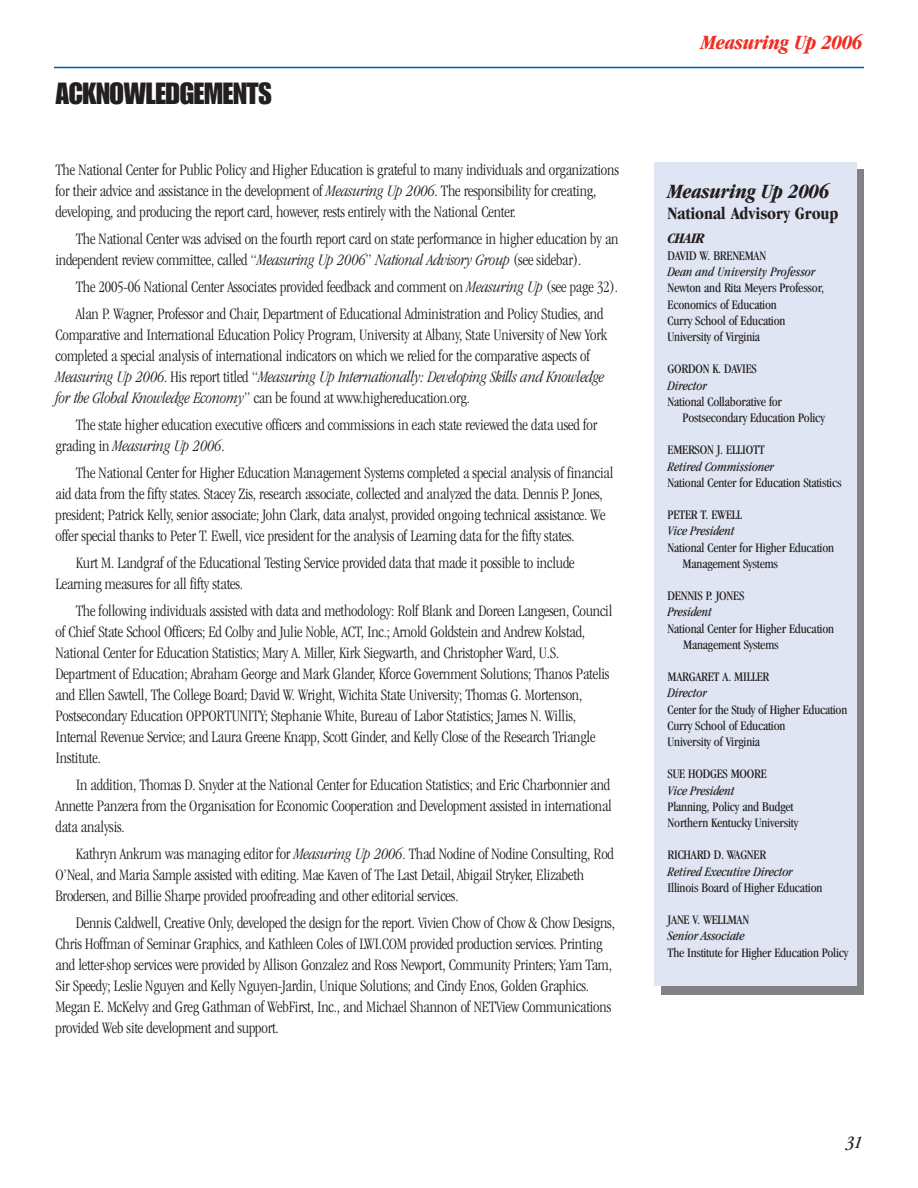
<style>
.page{position:relative;width:918px;height:1188px;background:#fff}
.page>*{position:absolute;margin:0;border:0;box-sizing:border-box;transform-origin:0 0}
.t1{font:30px "Impact";letter-spacing:-.01em;color:#231f20}
.t2{font:italic 700 condensed 21px "Garamond";letter-spacing:-.015em;color:#ee2e22}
.t3{font:italic 700 condensed 21px "Garamond";letter-spacing:-.015em;color:#231f20}
.t4{font:700 condensed 18px "Garamond";letter-spacing:-.005em;color:#231f20}
.t5{font:italic condensed 18px "Garamond";color:#231f20}
.t6{font:300 condensed 16.5px/21px "Garamond";letter-spacing:-.01em;color:#231f20}
.t7{font:italic 700 condensed 15px "Garamond";letter-spacing:-.015em;color:#231f20}
.t8{font:condensed 13.5px/16.2px "Garamond";letter-spacing:-.015em;color:#231f20}
.t9{font:italic condensed 13.5px "Garamond";letter-spacing:-.015em;color:#231f20}
.s1{font-style:italic}
</style>
<div class="page">
<hr style="left:54px;top:67px;width:810px;height:1px;background:#015dab">
<div style="left:662px;top:170px;width:202px;height:825px;background:#808285"></div>
<div style="left:654px;top:162px;width:202px;height:824px;background:#e0e5f3"></div>
<h1 class="t1" style="left:56px;top:82px;width:218px">ACKNOWLEDGEMENTS</h1>
<p class="t6" style="left:55px;top:161px;width:565px">The National Center for Public Policy and Higher Education is grateful to many individuals and organizations for their advice and assistance in the development of <span class="s1">Measuring Up 2006</span>. The responsibility for creating, developing, and producing the report card, however, rests entirely with the National Center.</p>
<p class="t6" style="left:55px;top:230px;width:565px;text-indent:20px">The National Center was advised on the fourth report card on state performance in higher education by an independent review committee, called “<span class="s1">Measuring Up 2006</span>” <span class="s1">National Advisory Group</span> (see sidebar).</p>
<p class="t6" style="left:76px;top:275px;width:544px;line-height:27px">The 2005-06 National Center Associates provided feedback and comment on <span class="s1">Measuring Up</span> (see page 32).<br>Alan P. Wagner, Professor and Chair, Department of Educational Administration and Policy Studies, and</p>
<p class="t6" style="left:56px;top:326px;width:553px">Comparative and International Education Policy Program, University at Albany, State University of New York completed a special analysis of international indicators on which we relied for the comparative aspects of <span class="s1">Measuring Up 2006</span>. His report titled “<span class="s1">Measuring Up Internationally: Developing Skills and Knowledge for the Global Knowledge Economy</span>” can be found at www.highereducation.org.</p>
<p class="t6" style="left:55px;top:415px;width:543px;text-indent:20px">The state higher education executive officers and commissions in each state reviewed the data used for grading in <span class="s1">Measuring Up 2006</span>.</p>
<p class="t6" style="left:56px;top:463px;width:559px;text-indent:20px">The National Center for Higher Education Management Systems completed a special analysis of financial aid data from the fifty states. Stacey Zis, research associate, collected and analyzed the data. Dennis P. Jones, president; Patrick Kelly, senior associate; John Clark, data analyst, provided ongoing technical assistance. We offer special thanks to Peter T. Ewell, vice president for the analysis of Learning data for the fifty states.</p>
<p class="t6" style="left:55px;top:553px;width:521px;text-indent:20px">Kurt M. Landgraf of the Educational Testing Service provided data that made it possible to include<br>Learning measures for all fifty states.</p>
<p class="t6" style="left:55px;top:601px;width:558px;text-indent:20px">The following individuals assisted with data and methodology: Rolf Blank and Doreen Langesen, Council of Chief State School Officers; Ed Colby and Julie Noble, ACT, Inc.; Arnold Goldstein and Andrew Kolstad, National Center for Education Statistics; Mary A. Miller, Kirk Siegwarth, and Christopher Ward, U.S.<br>Department of Education; Abraham George and Mark Glander, Kforce Government Solutions; Thanos Patelis and Ellen Sawtell, The College Board; David W. Wright, Wichita State University; Thomas G. Mortenson, Postsecondary Education OPPORTUNITY; Stephanie White, Bureau of Labor Statistics; James N. Willis, Internal Revenue Service; and Laura Greene Knapp, Scott Ginder, and Kelly Close of the Research Triangle Institute.</p>
<p class="t6" style="left:55px;top:775px;width:558px;text-align:justify;text-indent:20px">In addition, Thomas D. Snyder at the National Center for Education Statistics; and Eric Charbonnier and Annette Panzera from the Organisation for Economic Cooperation and Development assisted in international data analysis.</p>
<p class="t6" style="left:55px;top:844px;width:560px;text-indent:20px">Kathryn Ankrum was managing editor for <span class="s1">Measuring Up 2006</span>. Thad Nodine of Nodine Consulting, Rod<br>O’Neal, and Maria Sample assisted with editing. Mae Kaven of The Last Detail, Abigail Stryker, Elizabeth<br>Brodersen, and Billie Sharpe provided proofreading and other editorial services.</p>
<p class="t6" style="left:55px;top:913px;width:561px;text-indent:20px">Dennis Caldwell, Creative Only, developed the design for the report. Vivien Chow of Chow &amp; Chow Designs, Chris Hoffman of Seminar Graphics, and Kathleen Coles of LWI.COM provided production services. Printing and letter-shop services were provided by Allison Gonzalez and Ross Newport, Community Printers; Yam Tam, Sir Speedy; Leslie Nguyen and Kelly Nguyen-Jardin, Unique Solutions; and Cindy Enos, Golden Graphics.<br>Megan E. McKelvy and Greg Gathman of WebFirst, Inc., and Michael Shannon of NETView Communications provided Web site development and support.</p>
<p class="t2" style="left:701px;top:35px;width:163px">Measuring Up 2006</p>
<p class="t3" style="left:668px;top:183px;width:163px">Measuring Up 2006</p>
<p class="t4" style="left:668px;top:206px;width:172px">National Advisory Group</p>
<p class="t7" style="left:668px;top:233px;width:38px">CHAIR</p>
<p class="t8" style="left:668px;top:249px;width:100px">DAVID W. BRENEMAN</p>
<p class="t9" style="left:668px;top:267px;width:149px">Dean and University Professor</p>
<p class="t8" style="left:668px;top:281px;width:158px">Newton and Rita Meyers Professor,<br>Economics of Education<br>Curry School of Education<br>University of Virginia</p>
<p class="t8" style="left:668px;top:362px;width:91px">GORDON K. DAVIES</p>
<p class="t9" style="left:668px;top:380px;width:41px">Director</p>
<p class="t8" style="left:683px;top:394px;width:144px;text-indent:-15px">National Collaborative for<br>Postsecondary Education Policy</p>
<p class="t8" style="left:668px;top:443px;width:99px">EMERSON J. ELLIOTT</p>
<p class="t9" style="left:668px;top:461px;width:108px">Retired Commissioner</p>
<p class="t8" style="left:668px;top:475px;width:176px">National Center for Education Statistics</p>
<p class="t8" style="left:668px;top:508px;width:76px">PETER T. EWELL</p>
<p class="t9" style="left:668px;top:526px;width:68px">Vice President</p>
<p class="t8" style="left:683px;top:540px;width:153px;text-indent:-15px">National Center for Higher Education<br>Management Systems</p>
<p class="t8" style="left:668px;top:589px;width:78px">DENNIS P. JONES</p>
<p class="t9" style="left:668px;top:607px;width:46px">President</p>
<p class="t8" style="left:683px;top:621px;width:152px;text-indent:-16px">National Center for Higher Education<br>Management Systems</p>
<p class="t8" style="left:668px;top:670px;width:103px">MARGARET A. MILLER</p>
<p class="t9" style="left:668px;top:688px;width:41px">Director</p>
<p class="t8" style="left:668px;top:702px;width:181px">Center for the Study of Higher Education<br>Curry School of Education<br>University of Virginia</p>
<p class="t8" style="left:668px;top:767px;width:101px">SUE HODGES MOORE</p>
<p class="t9" style="left:668px;top:785px;width:68px">Vice President</p>
<p class="t8" style="left:668px;top:799px;width:132px">Planning, Policy and Budget<br>Northern Kentucky University</p>
<p class="t8" style="left:668px;top:848px;width:100px">RICHARD D. WAGNER</p>
<p class="t9" style="left:668px;top:866px;width:127px">Retired Executive Director</p>
<p class="t8" style="left:668px;top:880px;width:156px">Illinois Board of Higher Education</p>
<p class="t8" style="left:668px;top:913px;width:83px">JANE V. WELLMAN</p>
<p class="t9" style="left:668px;top:931px;width:79px">Senior Associate</p>
<p class="t8" style="left:668px;top:945px;width:182px">The Institute for Higher Education Policy</p>
<p class="t5" style="left:847px;top:1136px;width:17px">31</p>
</div>
